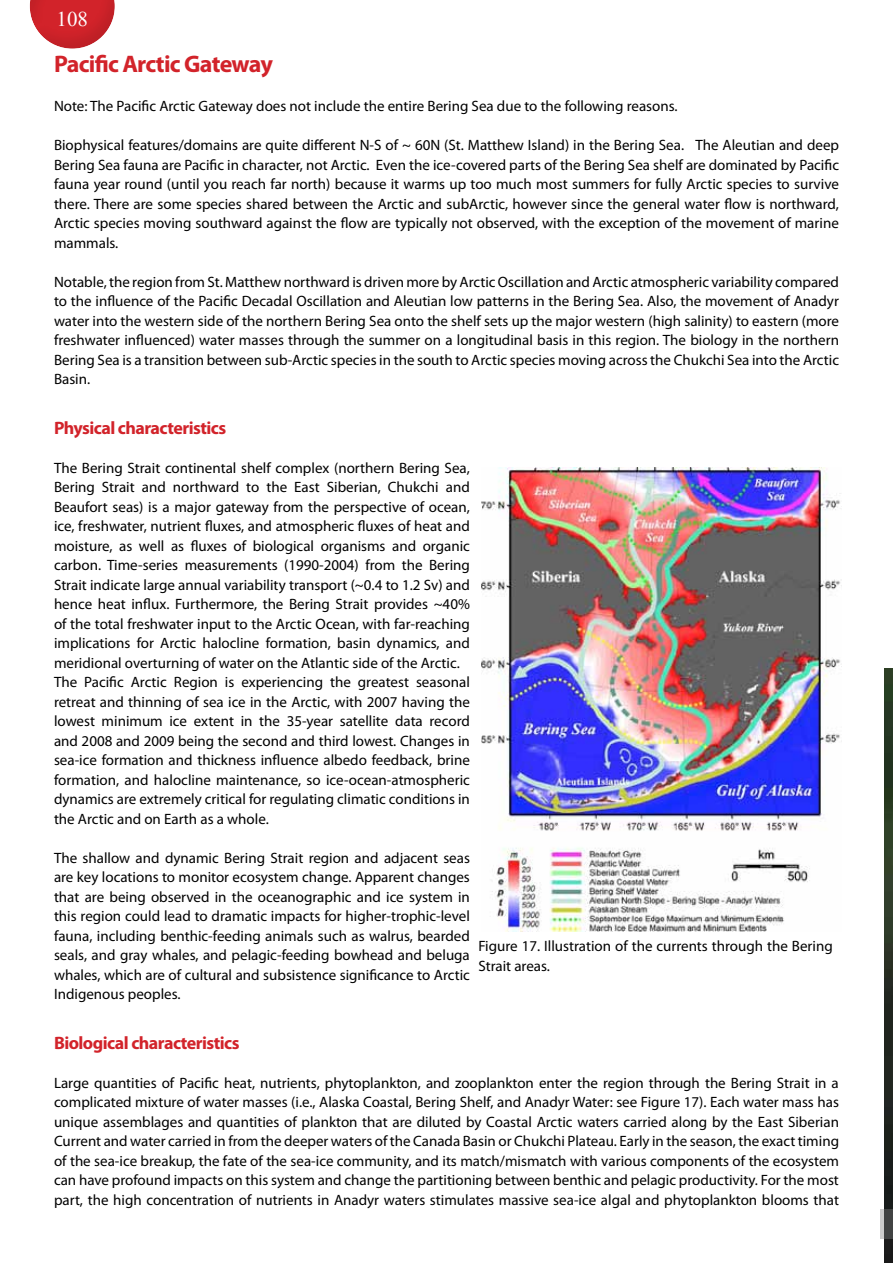
<style>
.page{position:relative;width:893px;height:1263px;background:#fff}
.page>*{position:absolute;margin:0;border:0;box-sizing:border-box;transform-origin:0 0}
.t1{font:700 24px "Myriad Pro";letter-spacing:-.035em;color:#d2232a}
.t2{font:21px "Times New Roman";color:#fff}
.t3{font:700 18px "Myriad Pro";letter-spacing:-.03em;color:#d2232a}
.t4{font:15.45px/21.9px "Calibri";color:#000}
.t5{font:15px/19.5px "Myriad Pro";color:#000;text-align:justify}
</style>
<div class="page">
<div style="left:28px;top:0;width:88px;height:51px;background:#000;opacity:.1"></div>
<img style="left:482px;top:468px;width:359px;height:463px">
<img style="left:884px;top:669px;width:9px;height:594px">
<svg style="left:880px;top:1209px;width:13px;height:30px"></svg>
<h2 class="t2" style="left:57px;top:5px;width:33px">108</h2>
<h1 class="t1" style="left:54px;top:48px;width:220px">Pacific Arctic Gateway</h1>
<p class="t5" style="left:54px;top:96px;width:625px">Note: The Pacific Arctic Gateway does not include the entire Bering Sea due to the following reasons.</p>
<p class="t5" style="left:54px;top:135px;width:786px">Biophysical features/domains are quite different N-S of ~ 60N (St. Matthew Island) in the Bering Sea. The Aleutian and deep Bering Sea fauna are Pacific in character, not Arctic. Even the ice-covered parts of the Bering Sea shelf are dominated by Pacific fauna year round (until you reach far north) because it warms up too much most summers for fully Arctic species to survive there. There are some species shared between the Arctic and subArctic, however since the general water flow is northward, Arctic species moving southward against the flow are typically not observed, with the exception of the movement of marine mammals.</p>
<p class="t5" style="left:54px;top:271px;width:787px">Notable, the region from St. Matthew northward is driven more by Arctic Oscillation and Arctic atmospheric variability compared to the influence of the Pacific Decadal Oscillation and Aleutian low patterns in the Bering Sea. Also, the movement of Anadyr water into the western side of the northern Bering Sea onto the shelf sets up the major western (high salinity) to eastern (more freshwater influenced) water masses through the summer on a longitudinal basis in this region. The biology in the northern Bering Sea is a transition between sub-Arctic species in the south to Arctic species moving across the Chukchi Sea into the Arctic Basin.</p>
<p class="t3" style="left:54px;top:416px;width:174px">Physical characteristics</p>
<p class="t5" style="left:54px;top:457px;width:417px;text-align:left">The Bering Strait continental shelf complex (northern Bering Sea, Bering Strait and northward to the East Siberian, Chukchi and Beaufort seas) is a major gateway from the perspective of ocean, ice, freshwater, nutrient fluxes, and atmospheric fluxes of heat and moisture, as well as fluxes of biological organisms and organic carbon. Time-series measurements (1990-2004) from the Bering Strait indicate large annual variability transport (~0.4 to 1.2 Sv) and hence heat influx. Furthermore, the Bering Strait provides ~40% of the total freshwater input to the Arctic Ocean, with far-reaching implications for Arctic halocline formation, basin dynamics, and meridional overturning of water on the Atlantic side of the Arctic.<br>The Pacific Arctic Region is experiencing the greatest seasonal retreat and thinning of sea ice in the Arctic, with 2007 having the lowest minimum ice extent in the 35-year satellite data record and 2008 and 2009 being the second and third lowest. Changes in sea-ice formation and thickness influence albedo feedback, brine formation, and halocline maintenance, so ice-ocean-atmospheric dynamics are extremely critical for regulating climatic conditions in the Arctic and on Earth as a whole.</p>
<p class="t5" style="left:54px;top:847px;width:417px">The shallow and dynamic Bering Strait region and adjacent seas are key locations to monitor ecosystem change. Apparent changes that are being observed in the oceanographic and ice system in this region could lead to dramatic impacts for higher-trophic-level fauna, including benthic-feeding animals such as walrus, bearded seals, and gray whales, and pelagic-feeding bowhead and beluga whales, which are of cultural and subsistence significance to Arctic Indigenous peoples.</p>
<p class="t3" style="left:54px;top:1031px;width:187px">Biological characteristics</p>
<p class="t5" style="left:54px;top:1072px;width:786px">Large quantities of Pacific heat, nutrients, phytoplankton, and zooplankton enter the region through the Bering Strait in a complicated mixture of water masses (i.e., Alaska Coastal, Bering Shelf, and Anadyr Water: see Figure 17). Each water mass has unique assemblages and quantities of plankton that are diluted by Coastal Arctic waters carried along by the East Siberian Current and water carried in from the deeper waters of the Canada Basin or Chukchi Plateau. Early in the season, the exact timing of the sea-ice breakup, the fate of the sea-ice community, and its match/mismatch with various components of the ecosystem can have profound impacts on this system and change the partitioning between benthic and pelagic productivity. For the most part, the high concentration of nutrients in Anadyr waters stimulates massive sea-ice algal and phytoplankton blooms that</p>
<p class="t5" style="left:478px;top:936px;width:356px">Figure 17. Illustration of the currents through the Bering<br>Strait areas.</p>
<p class="t4" style="left:492px;top:936px;width:299px">Figure 1 Illustration of the currents through the<br>Bering Strait areas.</p>
</div>
